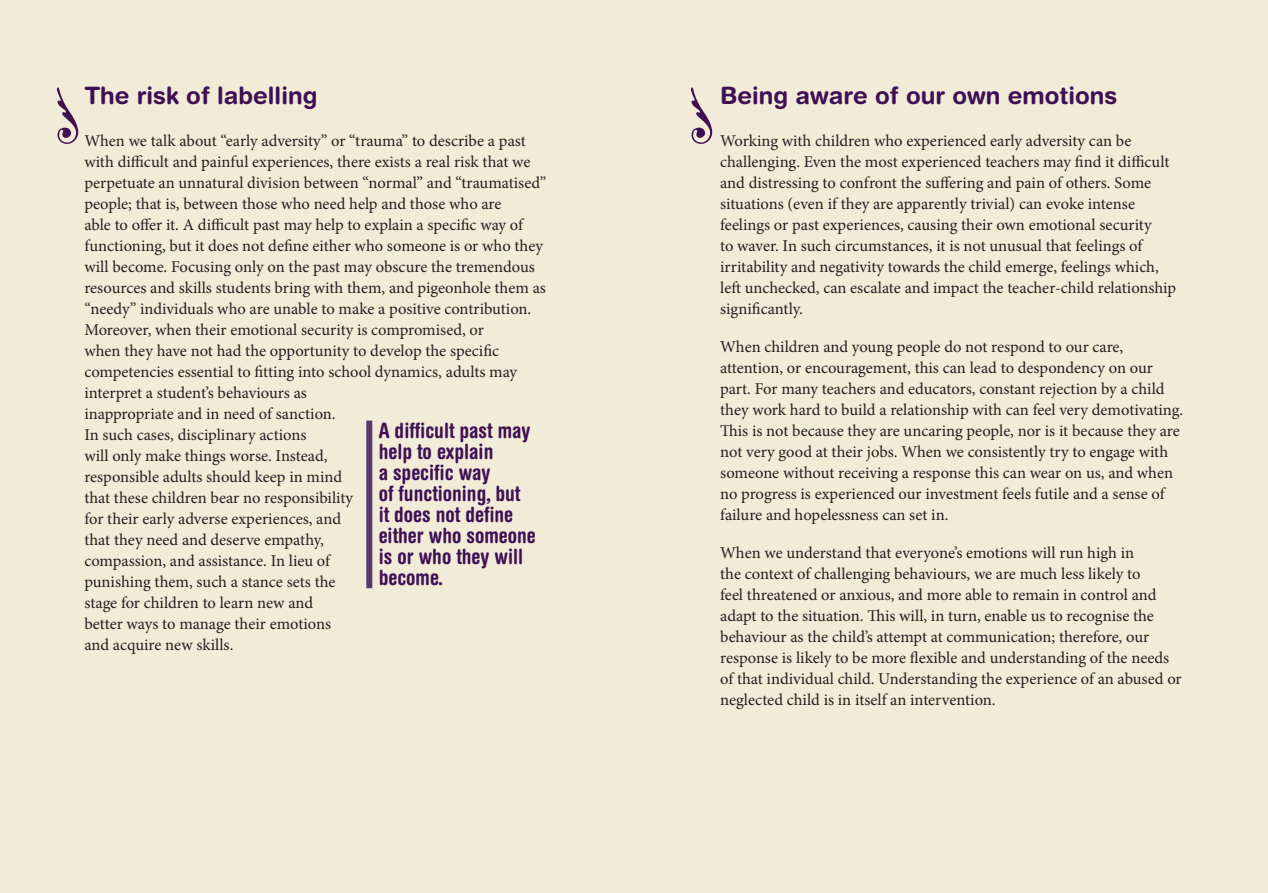
<style>
.page{position:relative;width:1268px;height:893px;background:#fff}
.page>*{position:absolute;margin:0;border:0;box-sizing:border-box;transform-origin:0 0}
.titular_2{font:700 24px "Helvetica Rounded";color:#3f1054}
.ladillos{font:700 condensed 21px/21px "Helvetica Rounded";color:#3f1054}
.texto_1{font:16.5px/21px "Minion Pro";color:#231f20}
</style>
<div class="page">
<div style="left:0;top:0;width:1267px;height:893px;background:#f1ebd8"></div>
<div style="left:366px;top:421px;width:6px;height:167px;background:#57386d"></div>
<svg style="left:57px;top:87px;width:21px;height:57px"></svg>
<svg style="left:690px;top:87px;width:22px;height:57px"></svg>
<p class="titular_2" style="left:84px;top:81px;width:234px">The risk of labelling</p>
<p class="texto_1" style="left:84px;top:130px;width:463px">When we talk about “early adversity” or “trauma” to describe a past with difficult and painful experiences, there exists a real risk that we perpetuate an unnatural division between “normal” and “traumatised” people; that is, between those who need help and those who are<br>able to offer it. A difficult past may help to explain a specific way of functioning, but it does not define either who someone is or who they will become. Focusing only on the past may obscure the tremendous resources and skills students bring with them, and pigeonhole them as “needy” individuals who are unable to make a positive contribution.<br>Moreover, when their emotional security is compromised, or<br>when they have not had the opportunity to develop the specific competencies essential to fitting into school dynamics, adults may interpret a student’s behaviours as<br>inappropriate and in need of sanction.<br>In such cases, disciplinary actions<br>will only make things worse. Instead,<br>responsible adults should keep in mind<br>that these children bear no responsibility<br>for their early adverse experiences, and<br>that they need and deserve empathy,<br>compassion, and assistance. In lieu of<br>punishing them, such a stance sets the<br>stage for children to learn new and<br>better ways to manage their emotions<br>and acquire new skills.</p>
<p class="ladillos" style="left:378px;top:420px;width:153px">A difficult past may help to explain</p>
<p class="ladillos" style="left:378px;top:462px;width:113px">a specific way</p>
<p class="ladillos" style="left:378px;top:483px;width:159px">of functioning, but it does not define either who someone is or who they will become.</p>
<p class="titular_2" style="left:720px;top:81px;width:398px">Being aware of our own emotions</p>
<p class="texto_1" style="left:720px;top:130px;width:457px">Working with children who experienced early adversity can be challenging. Even the most experienced teachers may find it difficult and distressing to confront the suffering and pain of others. Some situations (even if they are apparently trivial) can evoke intense feelings or past experiences, causing their own emotional security<br>to waver. In such circumstances, it is not unusual that feelings of irritability and negativity towards the child emerge, feelings which, left unchecked, can escalate and impact the teacher-child relationship significantly.</p>
<p class="texto_1" style="left:720px;top:336px;width:464px">When children and young people do not respond to our care, attention, or encouragement, this can lead to despondency on our part. For many teachers and educators, constant rejection by a child they work hard to build a relationship with can feel very demotivating.<br>This is not because they are uncaring people, nor is it because they are not very good at their jobs. When we consistently try to engage with someone without receiving a response this can wear on us, and when no progress is experienced our investment feels futile and a sense of failure and hopelessness can set in.</p>
<p class="texto_1" style="left:720px;top:542px;width:463px">When we understand that everyone’s emotions will run high in<br>the context of challenging behaviours, we are much less likely to<br>feel threatened or anxious, and more able to remain in control and adapt to the situation. This will, in turn, enable us to recognise the behaviour as the child’s attempt at communication; therefore, our response is likely to be more flexible and understanding of the needs of that individual child. Understanding the experience of an abused or neglected child is in itself an intervention.</p>
</div>
